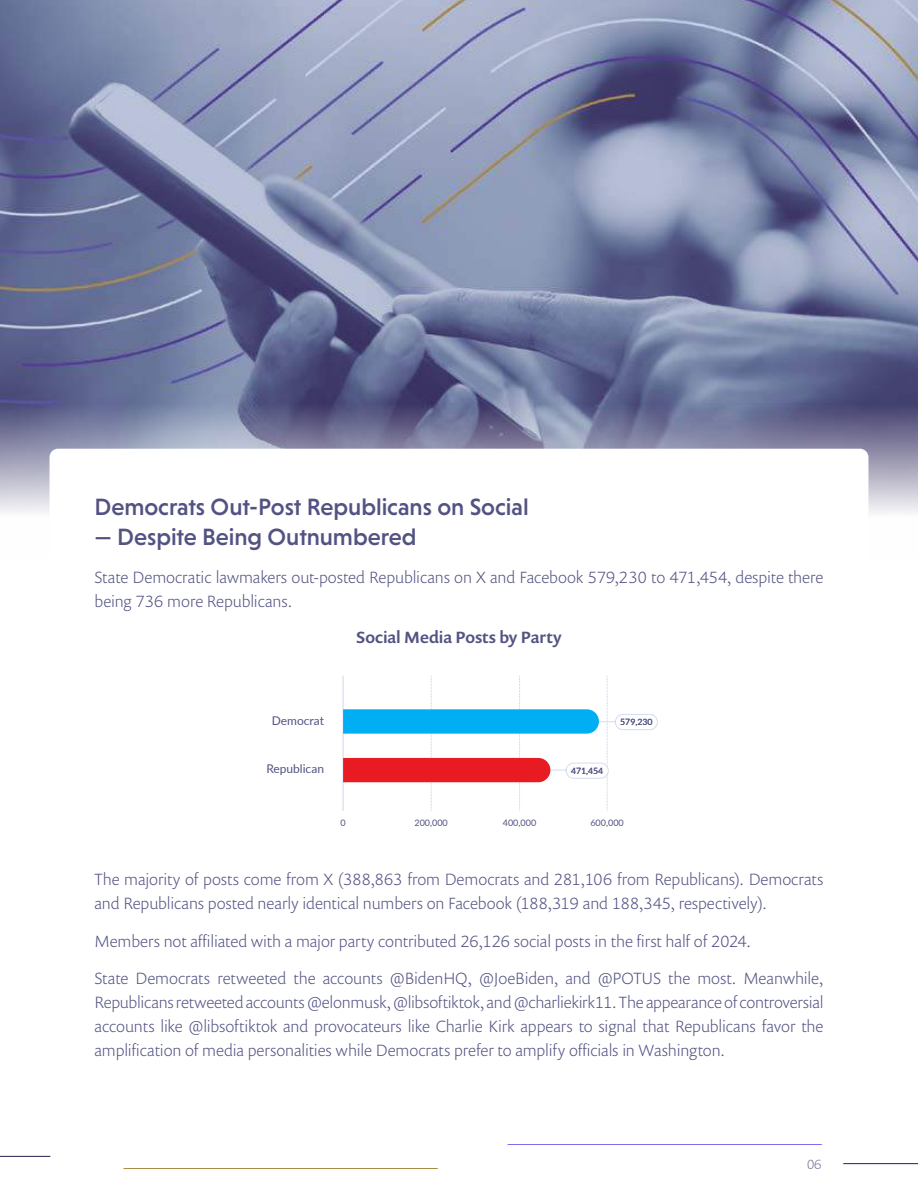
<style>
.page{position:relative;width:918px;height:1188px;background:#fff}
.page>*{position:absolute;margin:0;border:0;box-sizing:border-box;transform-origin:0 0}
.t1{font:500 24px "Niveau Grotesk";color:#535383}
.t2{font:300 16.5px/24px "Prenton RP Pro";letter-spacing:-.005em;color:#535383}
.t3{font:500 16.5px "Prenton RP Pro";color:#535383}
.t4{font:300 13.5px "Prenton RP Pro";color:#535383}
.t5{font:12px "Lato";color:#535383}
.t6{font:9px "Lato";color:#535383}
.t7{font:8.7px "Lato";color:#535383}
</style>
<div class="page">
<hr style="left:508px;top:1144px;width:314px;height:1px;background:#7259ef">
<hr style="left:124px;top:1168px;width:313px;height:1px;background:#aa8b41">
<hr style="left:843px;top:1163px;width:75px;height:1px;background:#221f54">
<hr style="left:0;top:1156px;width:50px;height:1px;background:#221f54">
<img style="left:0;top:0;width:918px;height:513px">
<div style="left:50px;top:449px;width:818px;height:695px;background:#fff;border-radius:9px"></div>
<svg style="left:343px;top:676px;width:315px;height:135px"></svg>
<h1 class="t1" style="left:94px;top:493px;width:436px">Democrats Out-Post Republicans on Social</h1>
<h1 class="t1" style="left:94px;top:523px;width:324px">— Despite Being Outnumbered</h1>
<p class="t2" style="left:94px;top:565px;width:730px">State Democratic lawmakers out-posted Republicans on X and Facebook 579,230 to 471,454, despite there being 736 more Republicans.</p>
<p class="t3" style="left:356px;top:626px;width:207px">Social Media Posts by Party</p>
<p class="t5" style="left:272px;top:712px;width:54px">Democrat</p>
<p class="t5" style="left:266px;top:760px;width:59px">Republican</p>
<p class="t7" style="left:571px;top:764px;width:34px">471,454</p>
<p class="t7" style="left:620px;top:716px;width:34px">579,230</p>
<p class="t6" style="left:340px;top:816px;width:7px">0</p>
<p class="t6" style="left:415px;top:816px;width:35px">200,000</p>
<p class="t6" style="left:503px;top:816px;width:35px">400,000</p>
<p class="t6" style="left:590px;top:816px;width:35px">600,000</p>
<p class="t2" style="left:94px;top:867px;width:730px">The majority of posts come from X (388,863 from Democrats and 281,106 from Republicans). Democrats and Republicans posted nearly identical numbers on Facebook (188,319 and 188,345, respectively).</p>
<p class="t2" style="left:94px;top:928px;width:658px">Members not affiliated with a major party contributed 26,126 social posts in the first half of 2024.</p>
<p class="t2" style="left:94px;top:966px;width:731px;text-align:justify">State Democrats retweeted the accounts @BidenHQ, @JoeBiden, and @POTUS the most. Meanwhile, Republicans retweeted accounts @elonmusk, @libsoftiktok, and @charliekirk11. The appearance of controversial accounts like @libsoftiktok and provocateurs like Charlie Kirk appears to signal that Republicans favor the amplification of media personalities while Democrats prefer to amplify officials in Washington.</p>
<p class="t4" style="left:806px;top:1154px;width:17px">06</p>
</div>
